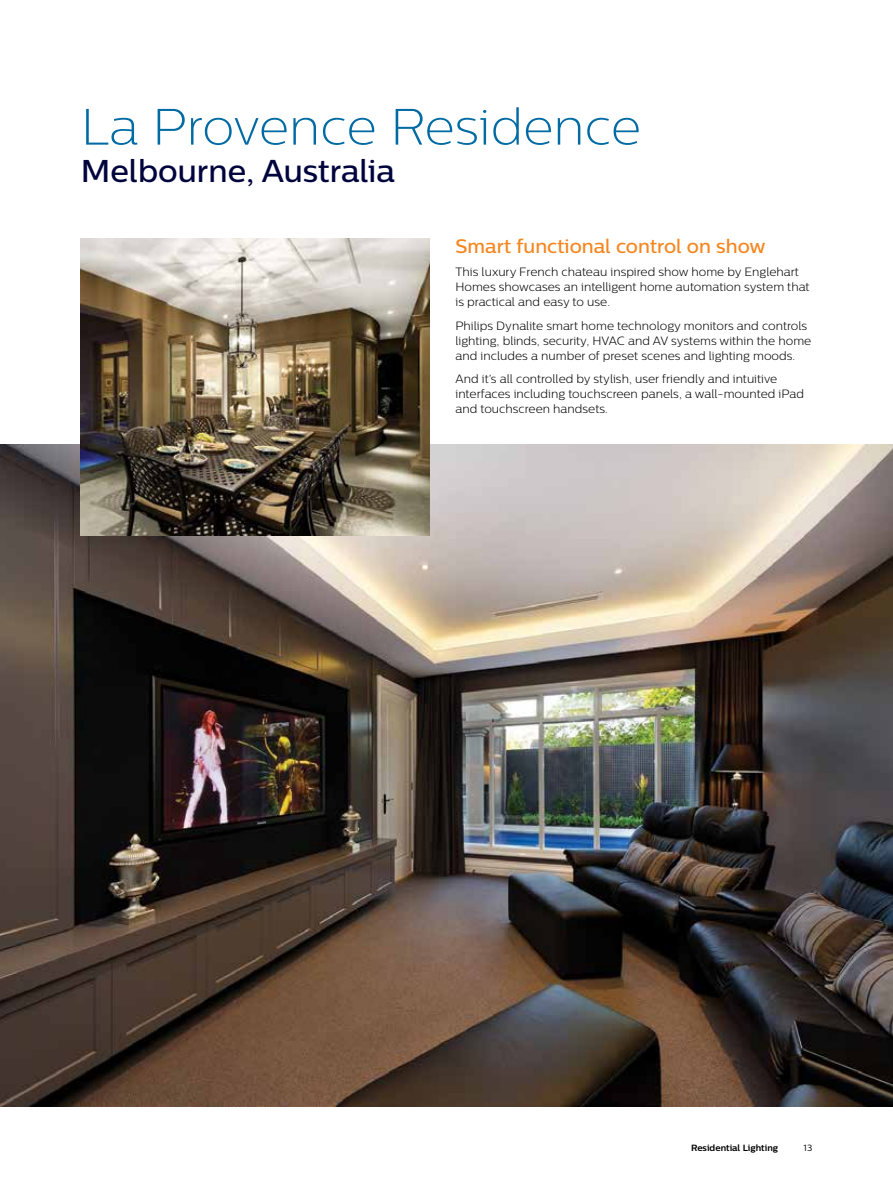
<style>
.page{position:relative;width:893px;height:1187px;background:#fff}
.page>*{position:absolute;margin:0;border:0;box-sizing:border-box;transform-origin:0 0}
.t1{font:51px "Centrale Sans X Light";color:#006ba3}
.t2{font:500 31.5px "Centrale Sans";color:#00043d}
.t3{font:500 19.5px "Centrale Sans";color:#f6861f}
.t4{font:300 12px/15px "Centrale Sans";color:#000}
.t5{font:700 9px "Centrale Sans";color:#000}
.t6{font:9px "Centrale Sans";color:#000}
</style>
<div class="page">
<img style="left:0;top:444px;width:893px;height:662px">
<img style="left:81px;top:238px;width:348px;height:297px">
<h1 class="t1" style="left:81px;top:98px;width:562px">La Provence Residence</h1>
<h2 class="t2" style="left:81px;top:152px;width:316px">Melbourne, Australia</h2>
<h3 class="t3" style="left:455px;top:234px;width:312px">Smart functional control on show</h3>
<p class="t4" style="left:455px;top:264px;width:356px">This luxury French chateau inspired show home by Englehart<br>Homes showcases an intelligent home automation system that is practical and easy to use.</p>
<p class="t4" style="left:455px;top:318px;width:357px">Philips Dynalite smart home technology monitors and controls lighting, blinds, security, HVAC and AV systems within the home and includes a number of preset scenes and lighting moods.</p>
<p class="t4" style="left:455px;top:371px;width:350px">And it’s all controlled by stylish, user friendly and intuitive interfaces including touchscreen panels, a wall-mounted iPad and touchscreen handsets.</p>
<p class="t5" style="left:691px;top:1142px;width:89px">Residential Lighting</p>
<p class="t6" style="left:804px;top:1142px;width:10px">13</p>
</div>
